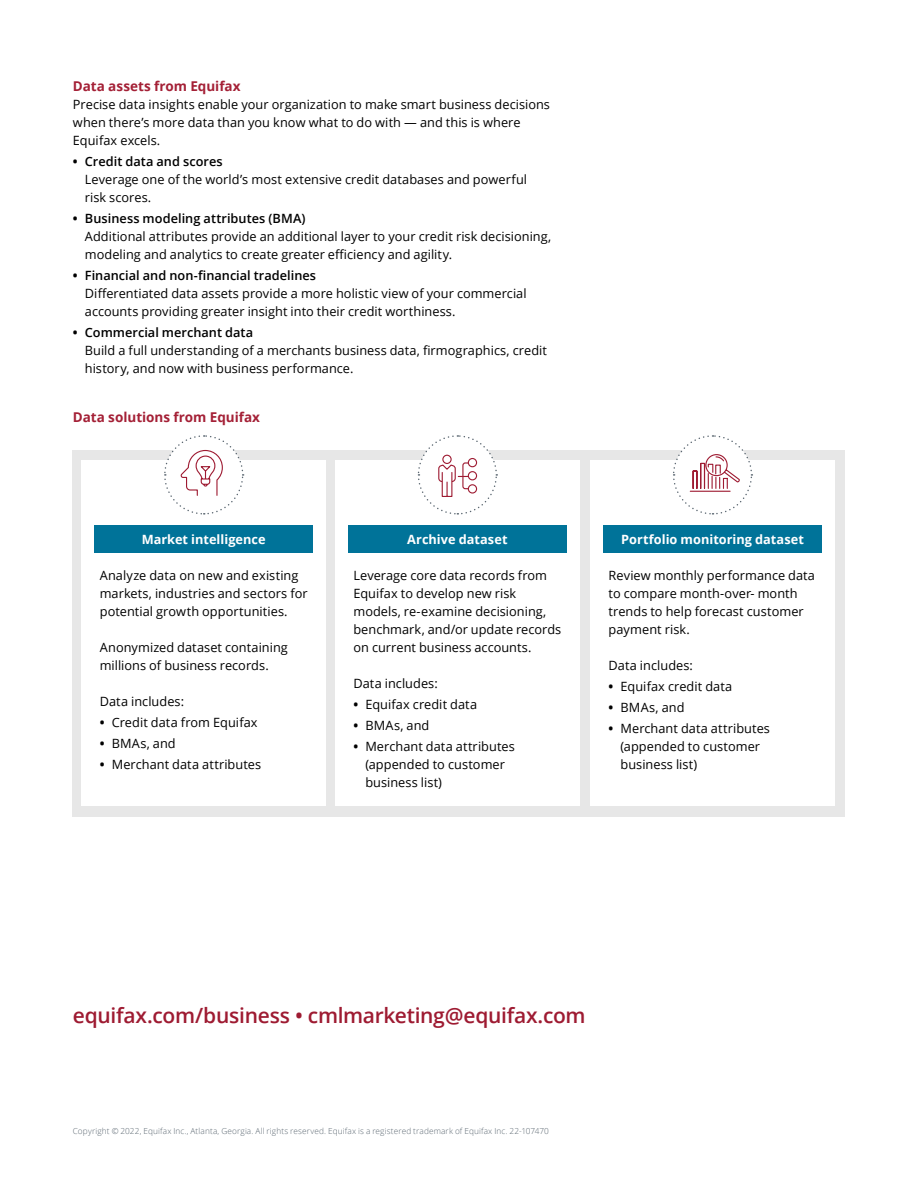
<style>
.page{position:relative;width:918px;height:1188px;background:#fff}
.page>*{position:absolute;margin:0;border:0;box-sizing:border-box;transform-origin:0 0}
.t1{font:600 21px "Open Sans";letter-spacing:-.015em;color:#9e1b32}
.t2{font:700 13.5px "Open Sans";color:#a42036}
.t3{font:12.75px/18px "Open Sans";letter-spacing:.005em;color:#000}
.t4{font:700 12.75px "Open Sans";color:#fff}
.t5{font:300 8.25px "Open Sans";letter-spacing:.015em;color:#5b6771}
.s1{font-weight:700}
.s2{font-weight:600}
</style>
<div class="page">
<div style="left:73px;top:450px;width:772px;height:366px;background:#e7e7e7"></div>
<div style="left:81px;top:460px;width:245px;height:346px;background:#fff"></div>
<div style="left:336px;top:460px;width:244px;height:346px;background:#fff"></div>
<div style="left:590px;top:460px;width:244px;height:346px;background:#fff"></div>
<div style="left:95px;top:525px;width:218px;height:28px;background:#007399"></div>
<div style="left:348px;top:525px;width:218px;height:28px;background:#007399"></div>
<div style="left:603px;top:525px;width:219px;height:28px;background:#007399"></div>
<svg style="left:673px;top:435px;width:80px;height:80px"></svg>
<svg style="left:164px;top:435px;width:80px;height:80px"></svg>
<svg style="left:417px;top:435px;width:81px;height:80px"></svg>
<p class="t2" style="left:73px;top:77px;width:169px">Data assets from Equifax</p>
<p class="t3" style="left:73px;top:95px;width:479px">Precise data insights enable your organization to make smart business decisions when there’s more data than you know what to do with — and this is where<br>Equifax excels.</p>
<p class="t3" style="left:85px;top:152px;width:444px;text-indent:-12px"><span class="s1">•</span> <span class="s2">Credit data and scores<br></span>Leverage one of the world’s most extensive credit databases and powerful risk scores.</p>
<p class="t3" style="left:85px;top:209px;width:468px;text-indent:-12px"><span class="s1">•</span> <span class="s2">Business modeling attributes (BMA)<br></span>Additional attributes provide an additional layer to your credit risk decisioning, modeling and analytics to create greater efficiency and agility.</p>
<p class="t3" style="left:85px;top:266px;width:443px;text-indent:-12px"><span class="s1">•</span> <span class="s2">Financial and non-financial tradelines<br></span>Differentiated data assets provide a more holistic view of your commercial accounts providing greater insight into their credit worthiness.</p>
<p class="t3" style="left:85px;top:323px;width:464px;text-indent:-12px"><span class="s1">•</span> <span class="s2">Commercial merchant data<br></span>Build a full understanding of a merchants business data, firmographics, credit history, and now with business performance.</p>
<p class="t2" style="left:73px;top:407px;width:189px">Data solutions from Equifax</p>
<p class="t4" style="left:142px;top:530px;width:125px">Market intelligence</p>
<p class="t3" style="left:100px;top:566px;width:209px">Analyze data on new and existing markets, industries and sectors for potential growth opportunities.</p>
<p class="t3" style="left:100px;top:638px;width:190px">Anonymized dataset containing millions of business records.</p>
<p class="t3" style="left:100px;top:692px;width:86px">Data includes:</p>
<p class="t3" style="left:100px;top:713px;width:159px"><span class="s1">•</span> Credit data from Equifax</p>
<p class="t3" style="left:100px;top:734px;width:77px"><span class="s1">•</span> BMAs, and</p>
<p class="t3" style="left:100px;top:755px;width:163px"><span class="s1">•</span> Merchant data attributes</p>
<p class="t4" style="left:407px;top:530px;width:102px">Archive dataset</p>
<p class="t3" style="left:353px;top:566px;width:209px">Leverage core data records from<br>Equifax to develop new risk models, re-examine decisioning, benchmark, and/or update records on current business accounts.</p>
<p class="t3" style="left:353px;top:674px;width:86px">Data includes:</p>
<p class="t3" style="left:353px;top:695px;width:125px"><span class="s1">•</span> Equifax credit data</p>
<p class="t3" style="left:353px;top:716px;width:77px"><span class="s1">•</span> BMAs, and</p>
<p class="t3" style="left:365px;top:737px;width:151px;text-indent:-12px"><span class="s1">•</span> Merchant data attributes (appended to customer business list)</p>
<p class="t4" style="left:621px;top:530px;width:184px">Portfolio monitoring dataset</p>
<p class="t3" style="left:609px;top:566px;width:208px">Review monthly performance data to compare month-over- month trends to help forecast customer payment risk.</p>
<p class="t3" style="left:609px;top:656px;width:86px">Data includes:</p>
<p class="t3" style="left:609px;top:677px;width:125px"><span class="s1">•</span> Equifax credit data</p>
<p class="t3" style="left:609px;top:698px;width:77px"><span class="s1">•</span> BMAs, and</p>
<p class="t3" style="left:621px;top:719px;width:151px;text-indent:-12px"><span class="s1">•</span> Merchant data attributes (appended to customer business list)</p>
<h1 class="t1" style="left:73px;top:1001px;width:514px">equifax.com/business • cmlmarketing@equifax.com</h1>
<p class="t5" style="left:73px;top:1125px;width:477px">Copyright © 2022, Equifax Inc., Atlanta, Georgia. All rights reserved. Equifax is a registered trademark of Equifax Inc. 22-107470</p>
</div>
